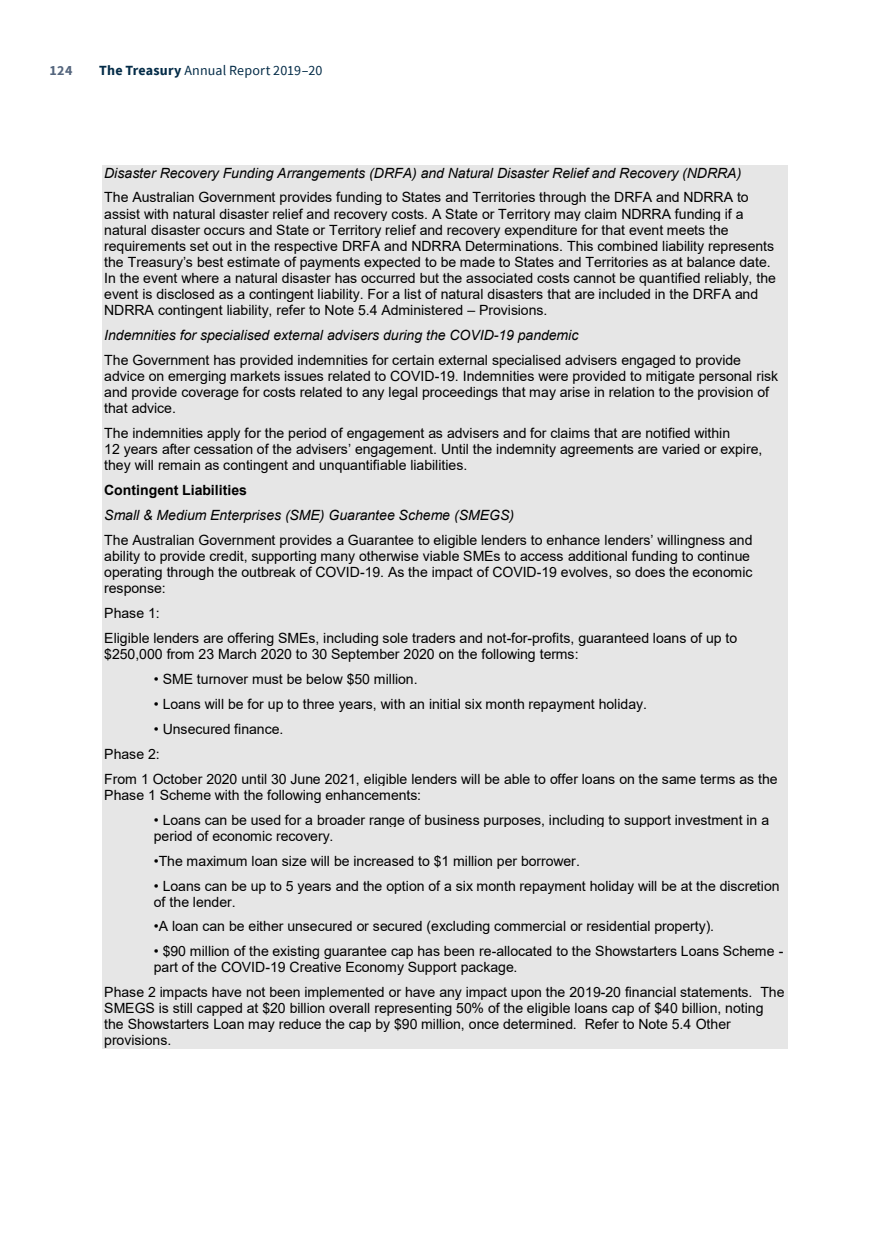
<style>
.page{position:relative;width:874px;height:1241px;background:#fff}
.page>*{position:absolute;margin:0;border:0;box-sizing:border-box;transform-origin:0 0}
.t1{font:14px/16.1px "Arial";letter-spacing:-.005em;color:#000}
.t2{font:14px "Source Sans Pro";letter-spacing:.01em;color:#032b47}
.t3{font:700 14px "Source Sans Pro";color:#54657d}
.s1{font-weight:700}
.s2{font-style:italic}
</style>
<div class="page">
<div style="left:102px;top:165px;width:685px;height:25px;background:#e6e6e6"></div>
<div style="left:102px;top:190px;width:685px;height:15px;background:#e6e6e6"></div>
<div style="left:102px;top:205px;width:685px;height:17px;background:#e6e6e6"></div>
<div style="left:102px;top:222px;width:685px;height:16px;background:#e6e6e6"></div>
<div style="left:102px;top:238px;width:685px;height:16px;background:#e6e6e6"></div>
<div style="left:102px;top:254px;width:685px;height:16px;background:#e6e6e6"></div>
<div style="left:102px;top:270px;width:685px;height:16px;background:#e6e6e6"></div>
<div style="left:102px;top:286px;width:685px;height:16px;background:#e6e6e6"></div>
<div style="left:102px;top:302px;width:685px;height:25px;background:#e6e6e6"></div>
<div style="left:102px;top:327px;width:685px;height:25px;background:#e6e6e6"></div>
<div style="left:102px;top:352px;width:685px;height:16px;background:#e6e6e6"></div>
<div style="left:102px;top:368px;width:685px;height:16px;background:#e6e6e6"></div>
<div style="left:102px;top:384px;width:685px;height:16px;background:#e6e6e6"></div>
<div style="left:102px;top:400px;width:685px;height:25px;background:#e6e6e6"></div>
<div style="left:102px;top:425px;width:685px;height:16px;background:#e6e6e6"></div>
<div style="left:102px;top:441px;width:685px;height:16px;background:#e6e6e6"></div>
<div style="left:102px;top:457px;width:685px;height:25px;background:#e6e6e6"></div>
<div style="left:102px;top:482px;width:685px;height:22px;background:#e6e6e6"></div>
<div style="left:102px;top:504px;width:685px;height:28px;background:#e6e6e6"></div>
<div style="left:102px;top:532px;width:685px;height:16px;background:#e6e6e6"></div>
<div style="left:102px;top:548px;width:685px;height:16px;background:#e6e6e6"></div>
<div style="left:102px;top:564px;width:685px;height:16px;background:#e6e6e6"></div>
<div style="left:102px;top:580px;width:685px;height:25px;background:#e6e6e6"></div>
<div style="left:102px;top:605px;width:685px;height:25px;background:#e6e6e6"></div>
<div style="left:102px;top:630px;width:685px;height:16px;background:#e6e6e6"></div>
<div style="left:102px;top:646px;width:685px;height:25px;background:#e6e6e6"></div>
<div style="left:102px;top:671px;width:685px;height:25px;background:#e6e6e6"></div>
<div style="left:102px;top:696px;width:685px;height:24px;background:#e6e6e6"></div>
<div style="left:102px;top:720px;width:685px;height:25px;background:#e6e6e6"></div>
<div style="left:102px;top:745px;width:685px;height:25px;background:#e6e6e6"></div>
<div style="left:102px;top:770px;width:685px;height:16px;background:#e6e6e6"></div>
<div style="left:102px;top:786px;width:685px;height:25px;background:#e6e6e6"></div>
<div style="left:102px;top:811px;width:685px;height:16px;background:#e6e6e6"></div>
<div style="left:102px;top:827px;width:685px;height:25px;background:#e6e6e6"></div>
<div style="left:102px;top:852px;width:685px;height:25px;background:#e6e6e6"></div>
<div style="left:102px;top:877px;width:685px;height:16px;background:#e6e6e6"></div>
<div style="left:102px;top:893px;width:685px;height:25px;background:#e6e6e6"></div>
<div style="left:102px;top:918px;width:685px;height:25px;background:#e6e6e6"></div>
<div style="left:102px;top:943px;width:685px;height:16px;background:#e6e6e6"></div>
<div style="left:102px;top:959px;width:685px;height:25px;background:#e6e6e6"></div>
<div style="left:102px;top:984px;width:685px;height:16px;background:#e6e6e6"></div>
<div style="left:102px;top:1000px;width:685px;height:16px;background:#e6e6e6"></div>
<div style="left:102px;top:1016px;width:685px;height:16px;background:#e6e6e6"></div>
<div style="left:102px;top:1032px;width:685px;height:16px;background:#e6e6e6"></div>
<p class="t3" style="left:50px;top:61px;width:24px">124</p>
<p class="t2" style="left:99px;top:62px;width:224px"><span class="s1">The Treasury</span> Annual Report 2019–20</p>
<p class="t1" style="left:104px;top:160px;width:645px;line-height:24.8px"><span class="s2">Disaster Recovery Funding Arrangements (DRFA) and Natural Disaster Relief and Recovery (NDRRA)<br></span>The Australian Government provides funding to States and Territories through the DRFA and NDRRA to</p>
<p class="t1" style="left:104px;top:205px;width:673px">assist with natural disaster relief and recovery costs. A State or Territory may claim NDRRA funding if a natural disaster occurs and State or Territory relief and recovery expenditure for that event meets the requirements set out in the respective DRFA and NDRRA Determinations. This combined liability represents the Treasury’s best estimate of payments expected to be made to States and Territories as at balance date.<br>In the event where a natural disaster has occurred but the associated costs cannot be quantified reliably, the event is disclosed as a contingent liability. For a list of natural disasters that are included in the DRFA and NDRRA contingent liability, refer to Note 5.4 Administered – Provisions.</p>
<p class="t1" style="left:104px;top:322px;width:638px;line-height:25px"><span class="s2">Indemnities for specialised external advisers during the COVID-19 pandemic<br></span>The Government has provided indemnities for certain external specialised advisers engaged to provide</p>
<p class="t1" style="left:104px;top:368px;width:675px">advice on emerging markets issues related to COVID-19. Indemnities were provided to mitigate personal risk and provide coverage for costs related to any legal proceedings that may arise in relation to the provision of that advice.</p>
<p class="t1" style="left:104px;top:425px;width:659px">The indemnities apply for the period of engagement as advisers and for claims that are notified within<br>12 years after cessation of the advisers’ engagement. Until the indemnity agreements are varied or expire, they will remain as contingent and unquantifiable liabilities.</p>
<p class="t1" style="left:104px;top:477px;width:649px;line-height:24.8px"><span class="s1">Contingent Liabilities<br></span><span class="s2">Small &amp; Medium Enterprises (SME) Guarantee Scheme (SMEGS)<br></span>The Australian Government provides a Guarantee to eligible lenders to enhance lenders’ willingness and</p>
<p class="t1" style="left:104px;top:548px;width:649px">ability to provide credit, supporting many otherwise viable SMEs to access additional funding to continue operating through the outbreak of COVID-19. As the impact of COVID-19 evolves, so does the economic response:</p>
<p class="t1" style="left:104px;top:600px;width:634px;line-height:25px">Phase 1:<br>Eligible lenders are offering SMEs, including sole traders and not-for-profits, guaranteed loans of up to</p>
<p class="t1" style="left:104px;top:646px;width:475px">$250,000 from 23 March 2020 to 30 September 2020 on the following terms:</p>
<p class="t1" style="left:154px;top:670px;width:265px">• SME turnover must be below $50 million.</p>
<p class="t1" style="left:154px;top:695px;width:494px">• Loans will be for up to three years, with an initial six month repayment holiday.</p>
<p class="t1" style="left:104px;top:716px;width:674px;line-height:24.8px;text-indent:50px">• Unsecured finance.<br>Phase 2:<br>From 1 October 2020 until 30 June 2021, eligible lenders will be able to offer loans on the same terms as the</p>
<p class="t1" style="left:104px;top:786px;width:318px">Phase 1 Scheme with the following enhancements:</p>
<p class="t1" style="left:154px;top:811px;width:616px">• Loans can be used for a broader range of business purposes, including to support investment in a period of economic recovery.</p>
<p class="t1" style="left:154px;top:852px;width:427px">•The maximum loan size will be increased to $1 million per borrower.</p>
<p class="t1" style="left:154px;top:877px;width:627px">• Loans can be up to 5 years and the option of a six month repayment holiday will be at the discretion of the lender.</p>
<p class="t1" style="left:154px;top:918px;width:561px">•A loan can be either unsecured or secured (excluding commercial or residential property).</p>
<p class="t1" style="left:154px;top:943px;width:630px">• $90 million of the existing guarantee cap has been re-allocated to the Showstarters Loans Scheme - part of the COVID-19 Creative Economy Support package.</p>
<p class="t1" style="left:104px;top:984px;width:681px">Phase 2 impacts have not been implemented or have any impact upon the 2019-20 financial statements. The SMEGS is still capped at $20 billion overall representing 50% of the eligible loans cap of $40 billion, noting the Showstarters Loan may reduce the cap by $90 million, once determined. Refer to Note 5.4 Other provisions.</p>
</div>
